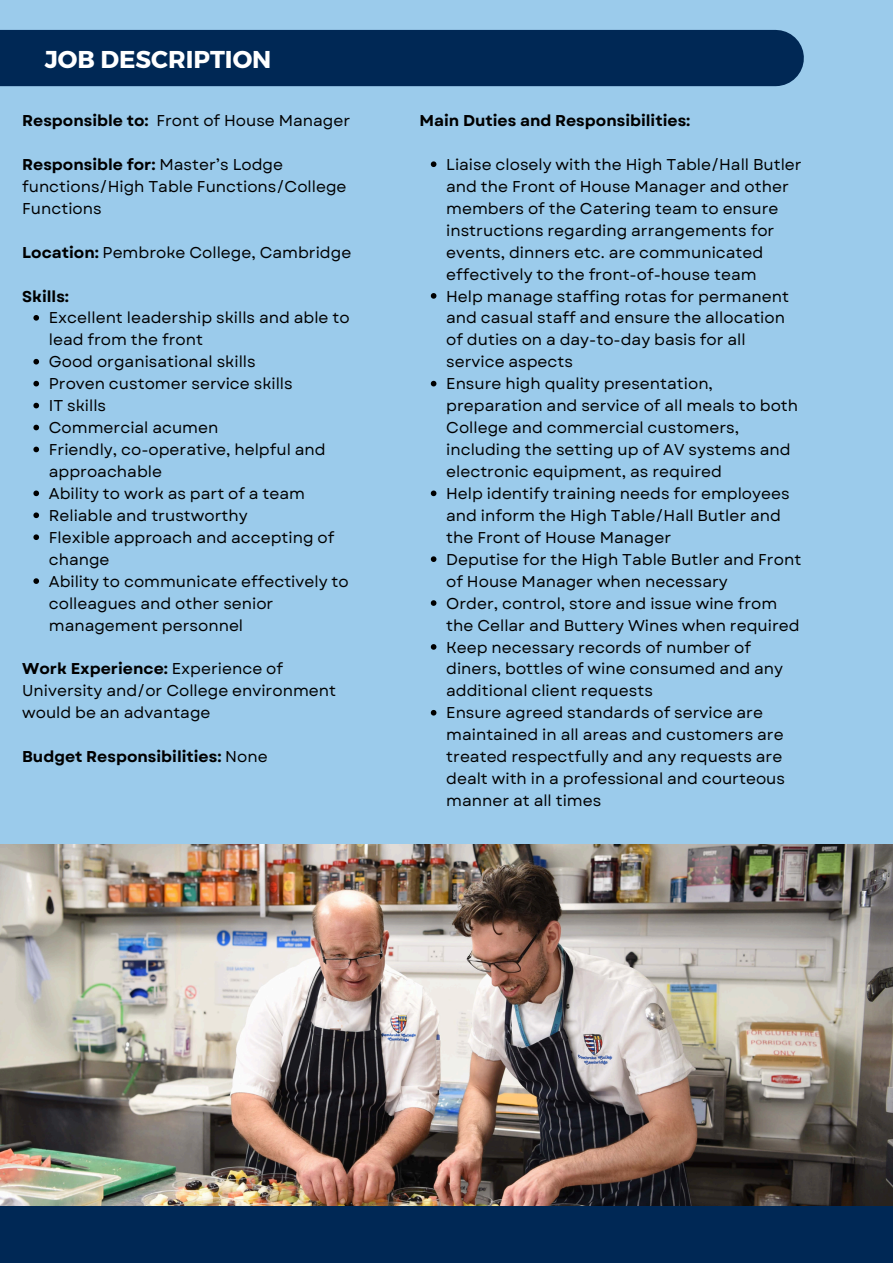
<style>
.page{position:relative;width:893px;height:1263px;background:#9bcbeb}
.page>*{position:absolute;margin:0;border:0;box-sizing:border-box;transform-origin:0 0}
.t1{font:700 24.38px "Montserrat";color:#fff}
.t2{font:15.67px/21.9px "Garet";color:#000}
.t3{font:700 15.67px "Garet";color:#000}
.s1{font-weight:400}
.s2{font-weight:700}
</style>
<div class="page">
<div style="left:0;top:30px;width:775px;height:56px;background:#002855"></div>
<img style="left:0;top:845px;width:893px;height:361px">
<div style="left:0;top:1206px;width:893px;height:57px;background:#002855"></div>
<svg style="left:33px;top:315px;width:6px;height:6px"></svg>
<svg style="left:33px;top:359px;width:6px;height:5px"></svg>
<svg style="left:33px;top:381px;width:6px;height:5px"></svg>
<svg style="left:33px;top:403px;width:6px;height:5px"></svg>
<svg style="left:33px;top:425px;width:6px;height:5px"></svg>
<svg style="left:33px;top:447px;width:6px;height:5px"></svg>
<svg style="left:33px;top:490px;width:6px;height:6px"></svg>
<svg style="left:33px;top:512px;width:6px;height:6px"></svg>
<svg style="left:33px;top:534px;width:6px;height:6px"></svg>
<svg style="left:33px;top:578px;width:6px;height:6px"></svg>
<svg style="left:431px;top:161px;width:5px;height:6px"></svg>
<svg style="left:431px;top:293px;width:5px;height:6px"></svg>
<svg style="left:431px;top:381px;width:5px;height:5px"></svg>
<svg style="left:431px;top:490px;width:5px;height:6px"></svg>
<svg style="left:431px;top:556px;width:5px;height:6px"></svg>
<svg style="left:431px;top:600px;width:5px;height:6px"></svg>
<svg style="left:431px;top:644px;width:5px;height:6px"></svg>
<svg style="left:431px;top:710px;width:5px;height:5px"></svg>
<p class="t1" style="left:45px;top:43px;width:228px">JOB DESCRIPTION</p>
<p class="t3" style="left:22px;top:109px;width:128px">Responsible to:</p>
<p class="t2" style="left:156px;top:110px;width:195px">Front of House Manager</p>
<p class="t3" style="left:22px;top:153px;width:262px">Responsible for: <span class="s1">Master’s Lodge</span></p>
<p class="t2" style="left:22px;top:175px;width:326px">functions/High Table Functions/College<br>Functions</p>
<p class="t2" style="left:22px;top:241px;width:331px"><span class="s2">Location:</span> Pembroke College, Cambridge</p>
<h2 class="t3" style="left:22px;top:285px;width:48px">Skills:</h2>
<p class="t2" style="left:49px;top:307px;width:302px">Excellent leadership skills and able to lead from the front</p>
<p class="t2" style="left:49px;top:351px;width:208px">Good organisational skills</p>
<p class="t2" style="left:49px;top:373px;width:245px">Proven customer service skills</p>
<p class="t2" style="left:49px;top:395px;width:59px">IT skills</p>
<p class="t2" style="left:49px;top:417px;width:171px">Commercial acumen</p>
<p class="t2" style="left:49px;top:439px;width:278px">Friendly, co-operative, helpful and approachable</p>
<p class="t2" style="left:49px;top:483px;width:258px">Ability to work as part of a team</p>
<p class="t2" style="left:49px;top:504px;width:200px">Reliable and trustworthy</p>
<p class="t2" style="left:49px;top:526px;width:287px">Flexible approach and accepting of change</p>
<p class="t2" style="left:49px;top:570px;width:301px">Ability to communicate effectively to colleagues and other senior management personnel</p>
<p class="t2" style="left:22px;top:658px;width:315px"><span class="s2">Work Experience:</span> Experience of<br>University and/or College environment would be an advantage</p>
<p class="t3" style="left:22px;top:745px;width:247px">Budget Responsibilities: <span class="s1">None</span></p>
<h2 class="t3" style="left:419px;top:109px;width:272px">Main Duties and Responsibilities:</h2>
<p class="t2" style="left:446px;top:153px;width:357px">Liaise closely with the High Table/Hall Butler and the Front of House Manager and other members of the Catering team to ensure instructions regarding arrangements for events, dinners etc. are communicated effectively to the front-of-house team</p>
<p class="t2" style="left:446px;top:285px;width:344px">Help manage staffing rotas for permanent and casual staff and ensure the allocation of duties on a day-to-day basis for all service aspects</p>
<p class="t2" style="left:446px;top:373px;width:353px">Ensure high quality presentation, preparation and service of all meals to both College and commercial customers, including the setting up of AV systems and electronic equipment, as required</p>
<p class="t2" style="left:446px;top:483px;width:345px">Help identify training needs for employees and inform the High Table/Hall Butler and the Front of House Manager</p>
<p class="t2" style="left:446px;top:548px;width:356px">Deputise for the High Table Butler and Front of House Manager when necessary</p>
<p class="t2" style="left:446px;top:592px;width:355px">Order, control, store and issue wine from the Cellar and Buttery Wines when required</p>
<p class="t2" style="left:446px;top:636px;width:338px">Keep necessary records of number of diners, bottles of wine consumed and any additional client requests</p>
<p class="t2" style="left:446px;top:702px;width:340px">Ensure agreed standards of service are maintained in all areas and customers are treated respectfully and any requests are dealt with in a professional and courteous manner at all times</p>
</div>
